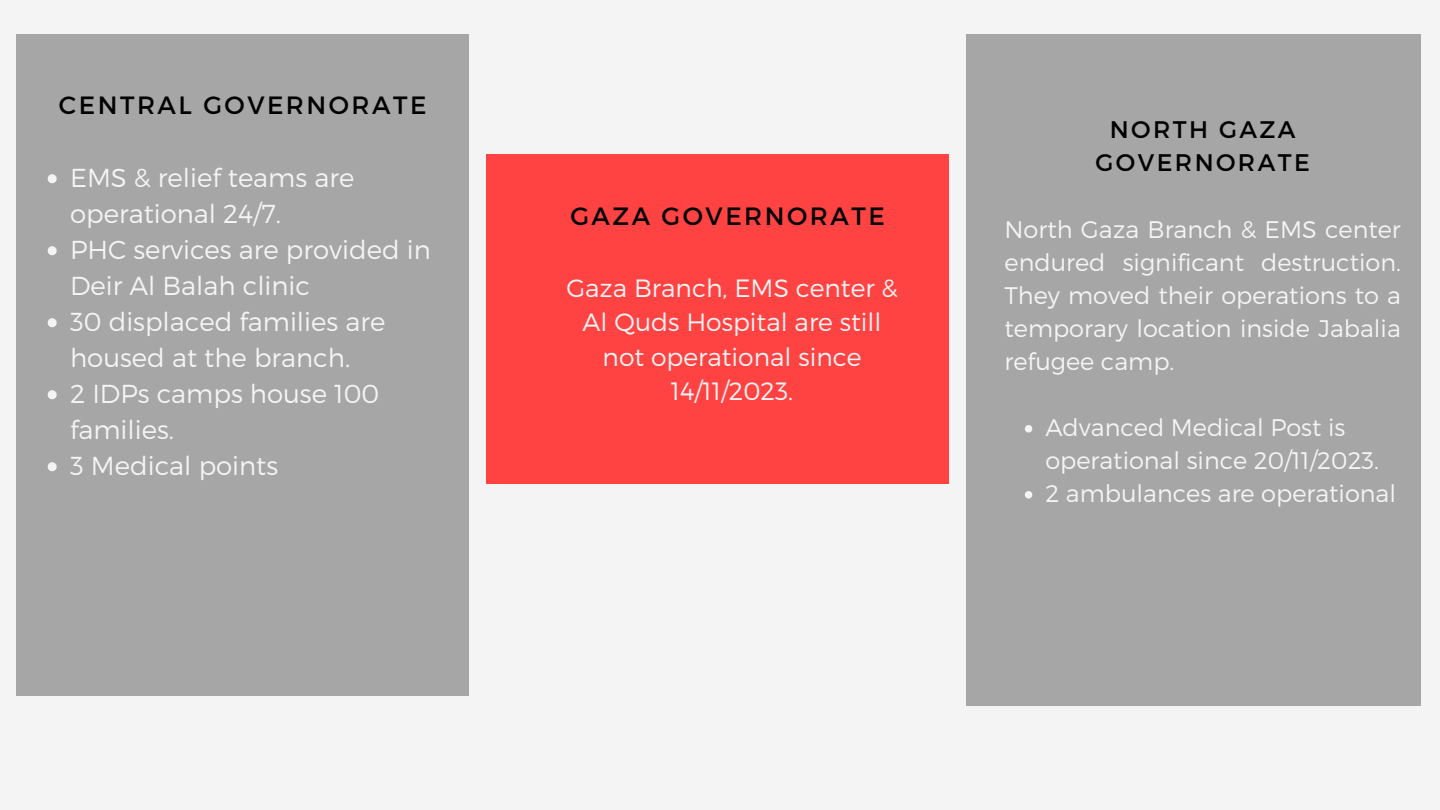
<style>
.page{position:relative;width:1440px;height:810px;background:#f4f4f4}
.page>*{position:absolute;margin:0;border:0;box-sizing:border-box;transform-origin:0 0}
.t1{font:300 26px/36px "Montserrat";color:#f4f4f4}
.t2{font:300 25px/34.5px "Montserrat";color:#f4f4f4;text-align:center}
.t3{font:25px "Montserrat";letter-spacing:.1em;color:#000}
.t4{font:300 24px/33px "Montserrat";color:#f4f4f4;text-align:justify}
.t5{font:24px/33px "Montserrat";letter-spacing:.1em;color:#000;text-align:center}
</style>
<div class="page">
<div style="left:486px;top:154px;width:463px;height:330px;background:#ff4343"></div>
<div style="left:966px;top:34px;width:455px;height:671px;background:#a6a6a6"></div>
<svg style="left:1025px;top:425px;width:7px;height:8px"></svg>
<svg style="left:1025px;top:491px;width:7px;height:8px"></svg>
<div style="left:17px;top:34px;width:452px;height:661px;background:#a6a6a6"></div>
<svg style="left:48px;top:174px;width:9px;height:9px"></svg>
<svg style="left:48px;top:246px;width:9px;height:9px"></svg>
<svg style="left:48px;top:318px;width:9px;height:9px"></svg>
<svg style="left:48px;top:390px;width:9px;height:9px"></svg>
<svg style="left:48px;top:462px;width:9px;height:9px"></svg>
<p class="t3" style="left:59px;top:89px;width:369px">CENTRAL GOVERNORATE</p>
<h1 class="t1" style="left:70px;top:158px;width:286px">EMS &amp; relief teams are operational 24/7.</h1>
<p class="t1" style="left:70px;top:230px;width:362px">PHC services are provided in<br>Deir Al Balah clinic</p>
<h1 class="t1" style="left:70px;top:302px;width:317px">30 displaced families are housed at the branch.</h1>
<p class="t1" style="left:70px;top:374px;width:311px">2 IDPs camps house 100 families.</p>
<p class="t1" style="left:70px;top:446px;width:210px">3 Medical points</p>
<p class="t3" style="left:570px;top:200px;width:316px">GAZA GOVERNORATE</p>
<h1 class="t2" style="left:566px;top:269px;width:333px">Gaza Branch, EMS center &amp;<br>Al Quds Hospital are still not operational since<br>14/11/2023.</h1>
<p class="t5" style="left:1096px;top:112px;width:216px">NORTH GAZA<br>GOVERNORATE</p>
<p class="t4" style="left:1005px;top:212px;width:398px">North Gaza Branch &amp; EMS center endured significant destruction.<br>They moved their operations to a temporary location inside Jabalia refugee camp.</p>
<p class="t4" style="left:1045px;top:410px;width:335px">Advanced Medical Post is operational since 20/11/2023.</p>
<p class="t4" style="left:1045px;top:476px;width:352px">2 ambulances are operational</p>
</div>
